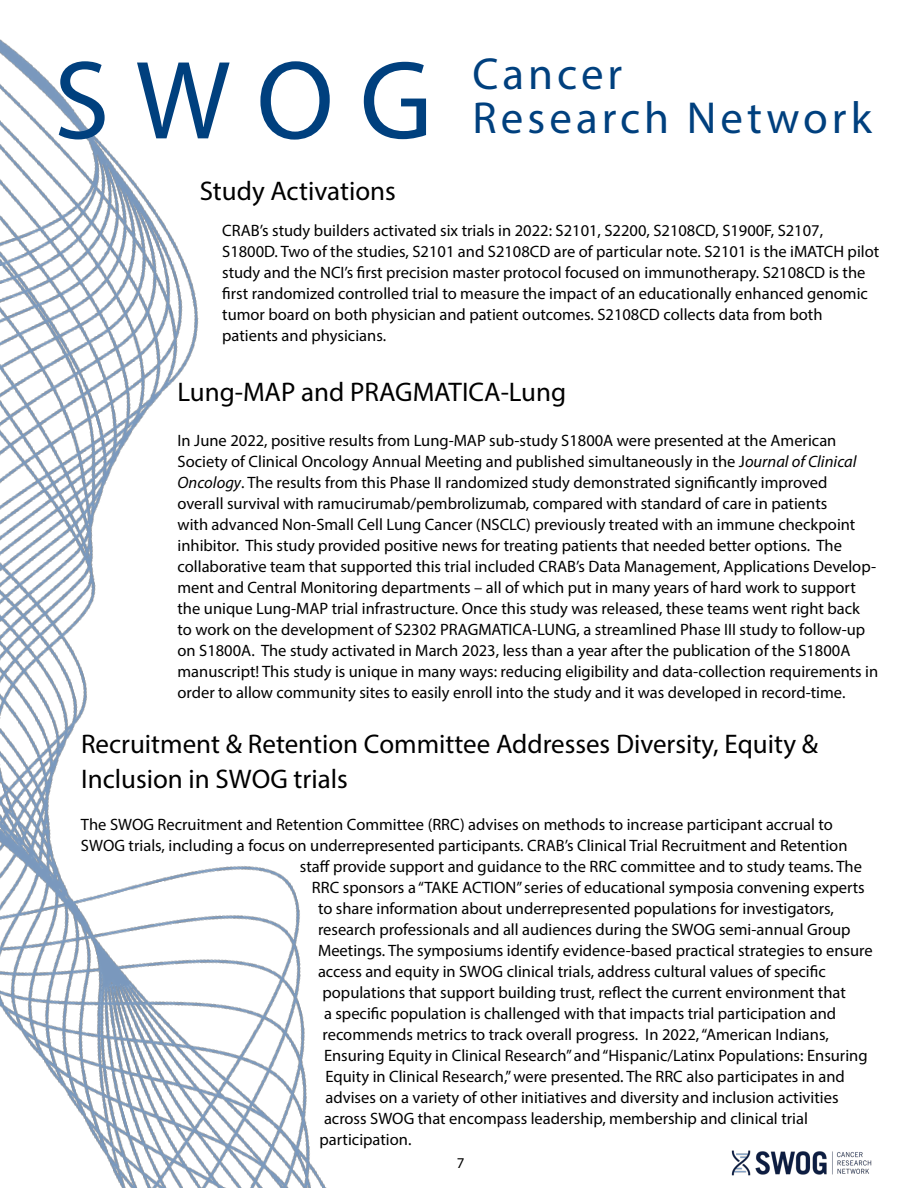
<style>
.page{position:relative;width:918px;height:1188px;background:#fff}
.page>*{position:absolute;margin:0;border:0;box-sizing:border-box;transform-origin:0 0}
.t1{font:112.5px "Myriad Pro";color:#00407e}
.t2{font:45px "Myriad Pro";letter-spacing:.09em;color:#00407e}
.t3{font:27px/34.5px "Myriad Pro";color:#000}
.t4{font:16.5px/21px "Myriad Pro";color:#000}
.t5{font:15px "Myriad Pro";color:#000}
.s1{font-style:italic}
</style>
<div class="page">
<img style="left:0;top:39px;width:327px;height:1149px">
<img style="left:731px;top:1150px;width:141px;height:26px">
<h1 class="t1" style="left:54px;top:31px;width:380px">SWOG</h1>
<h2 class="t2" style="left:472px;top:46px;width:151px">Cancer</h2>
<h2 class="t2" style="left:472px;top:90px;width:401px">Research Network</h2>
<h3 class="t3" style="left:200px;top:174px;width:198px">Study Activations</h3>
<p class="t4" style="left:222px;top:220px;width:659px">CRAB’s study builders activated six trials in 2022: S2101, S2200, S2108CD, S1900F, S2107, S1800D. Two of the studies, S2101 and S2108CD are of particular note. S2101 is the iMATCH pilot study and the NCI’s first precision master protocol focused on immunotherapy. S2108CD is the first randomized controlled trial to measure the impact of an educationally enhanced genomic tumor board on both physician and patient outcomes. S2108CD collects data from both patients and physicians.</p>
<h3 class="t3" style="left:178px;top:375px;width:390px">Lung-MAP and PRAGMATICA-Lung</h3>
<p class="t4" style="left:178px;top:430px;width:702px">In June 2022, positive results from Lung-MAP sub-study S1800A were presented at the American Society of Clinical Oncology Annual Meeting and published simultaneously in the J<span class="s1">ournal of Clinical Oncology</span>. The results from this Phase II randomized study demonstrated significantly improved<br>overall survival with ramucirumab/pembrolizumab, compared with standard of care in patients<br>with advanced Non-Small Cell Lung Cancer (NSCLC) previously treated with an immune checkpoint inhibitor. This study provided positive news for treating patients that needed better options. The collaborative team that supported this trial included CRAB’s Data Management, Applications Develop&shy;ment and Central Monitoring departments – all of which put in many years of hard work to support the unique Lung-MAP trial infrastructure. Once this study was released, these teams went right back to work on the development of S2302 PRAGMATICA-LUNG, a streamlined Phase III study to follow-up on S1800A. The study activated in March 2023, less than a year after the publication of the S1800A manuscript! This study is unique in many ways: reducing eligibility and data-collection requirements in order to allow community sites to easily enroll into the study and it was developed in record-time.</p>
<h3 class="t3" style="left:81px;top:727px;width:739px">Recruitment &amp; Retention Committee Addresses Diversity, Equity &amp;<br>Inclusion in SWOG trials</h3>
<p class="t4" style="left:81px;top:813px;width:753px">The SWOG Recruitment and Retention Committee (RRC) advises on methods to increase participant accrual to</p>
<p class="t4" style="left:81px;top:834px;width:768px">SWOG trials, including a focus on underrepresented participants. CRAB’s Clinical Trial Recruitment and Retention</p>
<p class="t4" style="left:300px;top:855px;width:563px">staff provide support and guidance to the RRC committee and to study teams. The</p>
<p class="t4" style="left:312px;top:876px;width:554px">RRC sponsors a “TAKE ACTION” series of educational symposia convening experts</p>
<p class="t4" style="left:318px;top:897px;width:518px">to share information about underrepresented populations for investigators,</p>
<p class="t4" style="left:318px;top:918px;width:534px">research professionals and all audiences during the SWOG semi-annual Group</p>
<p class="t4" style="left:318px;top:939px;width:556px">Meetings. The symposiums identify evidence-based practical strategies to ensure</p>
<p class="t4" style="left:318px;top:960px;width:509px">access and equity in SWOG clinical trials, address cultural values of specific</p>
<p class="t4" style="left:323px;top:981px;width:525px">populations that support building trust, reflect the current environment that</p>
<p class="t4" style="left:324px;top:1002px;width:514px">a specific population is challenged with that impacts trial participation and</p>
<p class="t4" style="left:323px;top:1023px;width:508px">recommends metrics to track overall progress. In 2022, “American Indians,</p>
<p class="t4" style="left:324px;top:1044px;width:545px">Ensuring Equity in Clinical Research” and “Hispanic/Latinx Populations: Ensuring</p>
<p class="t4" style="left:326px;top:1065px;width:521px">Equity in Clinical Research,” were presented. The RRC also participates in and</p>
<p class="t4" style="left:326px;top:1086px;width:515px">advises on a variety of other initiatives and diversity and inclusion activities</p>
<p class="t4" style="left:324px;top:1107px;width:485px">across SWOG that encompass leadership, membership and clinical trial</p>
<p class="t4" style="left:320px;top:1128px;width:93px">participation.</p>
<p class="t5" style="left:457px;top:1154px;width:9px">7</p>
</div>
